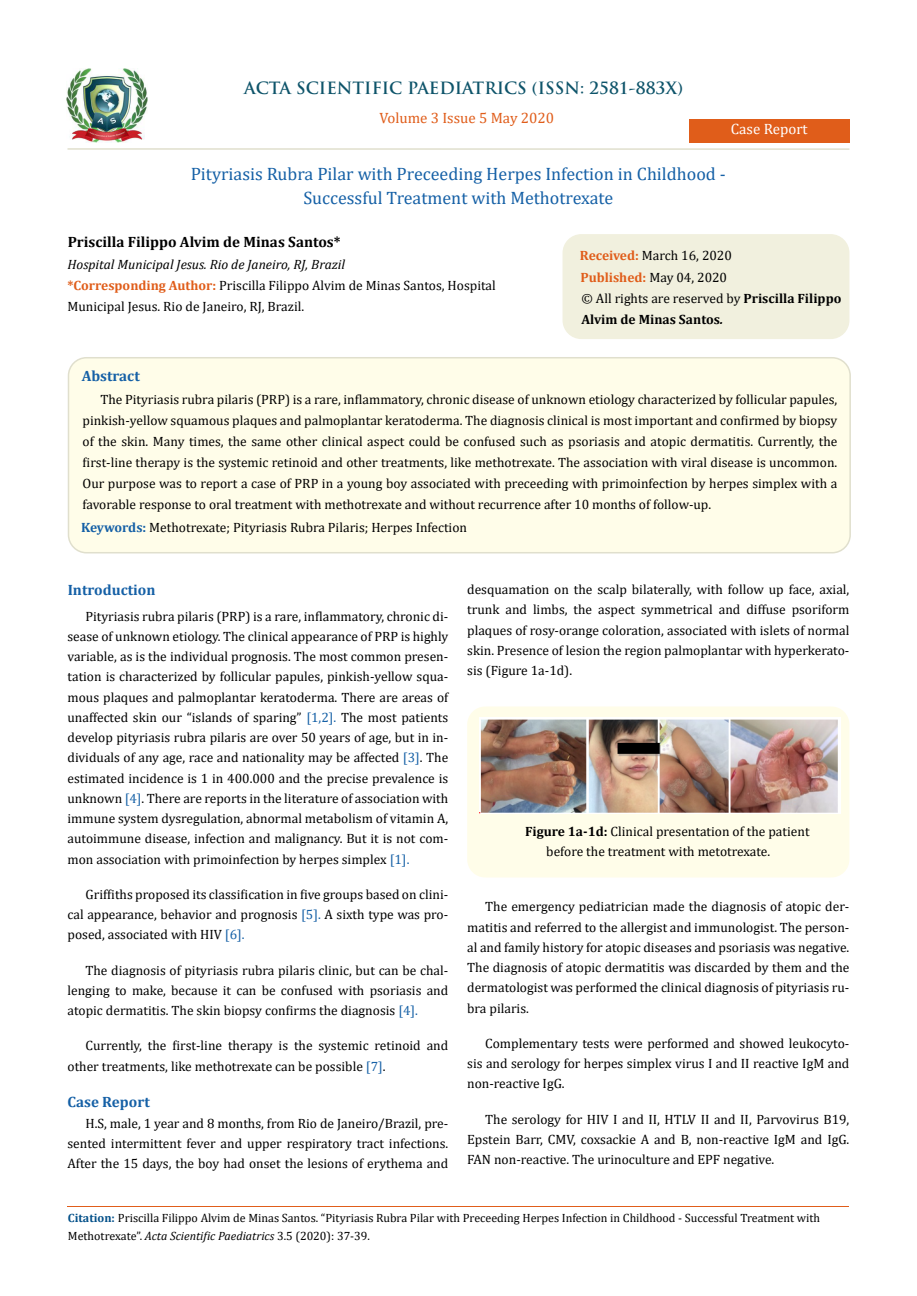
<style>
.page{position:relative;width:917px;height:1296px;background:#fff}
.page>*{position:absolute;margin:0;border:0;box-sizing:border-box;transform-origin:0 0}
.t1{font:18px/24px "Cambria";color:#1560a6;text-align:center}
.t2{font:700 16.5px "Trajan Pro";color:#0e546a}
.t3{font:700 15px "Cambria";color:#000}
.t4{font:700 15px "Cambria";color:#1560a6}
.t5{font:15px "Cambria";color:#e05d1a}
.t6{font:15px "Cambria";color:#fff}
.t7{font:13.5px/20.2px "Cambria";color:#000;text-align:justify}
.t8{font:12px/18px "Cambria";color:#000}
.s1{font-style:italic}
.s2{font-weight:700;color:#e05d1a}
.s3{font-weight:700}
.s4{font-weight:700;font-style:italic}
.s5{font-weight:700;color:#1560a6}
.s6{color:#1560a6}
.s7{font-weight:700;color:#035089}
</style>
<div class="page">
<img style="left:67px;top:68px;width:80px;height:74px">
<div style="left:689px;top:119px;width:160px;height:23px;background:#e05d1a"></div>
<div style="left:563px;top:235px;width:285px;height:103px;background:#f1f0de;border-radius:18px"></div>
<div style="left:562px;top:234px;width:287px;height:105px;border:2px solid #f1f0de;border-radius:18px"></div>
<div style="left:68px;top:358px;width:782px;height:195px;background:#fffde9;border-radius:18px"></div>
<div style="left:68px;top:357px;width:782px;height:196px;border:2px solid #e0dfcd;border-radius:18px"></div>
<div style="left:467px;top:706px;width:382px;height:172px;background:#fffde9;border-radius:18px"></div>
<img style="left:479px;top:718px;width:361px;height:95px">
<hr style="left:67px;top:148px;width:782px;height:2px;background:#e0dfcd">
<hr style="left:67px;top:1207px;width:781px;height:1px;background:#e05d1a">
<p class="t2" style="left:244px;top:77px;width:440px">ACTA SCIENTIFIC PAEDIATRICS (ISSN: 2581-883X)</p>
<p class="t5" style="left:379px;top:109px;width:176px">Volume 3 Issue 5 May 2020</p>
<p class="t6" style="left:730px;top:120px;width:78px">Case Report</p>
<h1 class="t1" style="left:191px;top:162px;width:536px">Pityriasis Rubra Pilar with Preceeding Herpes Infection in Childhood -<br>Successful Treatment with Methotrexate</h1>
<p class="t3" style="left:68px;top:231px;width:274px">Priscilla Filippo Alvim de Minas Santos*</p>
<p class="t7" style="left:67px;top:253px;width:430px;line-height:21px;text-align:left"><span class="s1">Hospital Municipal Jesus. Rio de Janeiro, RJ, Brazil<br></span><span class="s2">*Corresponding Author:</span> Priscilla Filippo Alvim de Minas Santos, Hospital<br>Municipal Jesus. Rio de Janeiro, RJ, Brazil.</p>
<p class="t7" style="left:580px;top:244px;width:263px;line-height:21.5px;text-align:left"><span class="s2">Received:</span> March 16, 2020<br><span class="s2">Published:</span> May 04, 2020<br>© All rights are reserved by <span class="s3">Priscilla Filippo<br>Alvim de Minas Santos</span><span class="s4">.</span></p>
<p class="t4" style="left:82px;top:365px;width:60px">Abstract</p>
<p class="t7" style="left:82px;top:389px;width:756px;line-height:21px;text-indent:18px">The Pityriasis rubra pilaris (PRP) is a rare, inflammatory, chronic disease of unknown etiology characterized by follicular papules, pinkish-yellow squamous plaques and palmoplantar keratoderma. The diagnosis clinical is most important and confirmed by biopsy of the skin. Many times, the same other clinical aspect could be confused such as psoriasis and atopic dermatitis. Currently, the first-line therapy is the systemic retinoid and other treatments, like methotrexate. The association with viral disease is uncommon.<br>Our purpose was to report a case of PRP in a young boy associated with preceeding with primoinfection by herpes simplex with a favorable response to oral treatment with methotrexate and without recurrence after 10 months of follow-up.</p>
<p class="t7" style="left:81px;top:517px;width:387px"><span class="s5">Keywords:</span> Methotrexate; Pityriasis Rubra Pilaris; Herpes Infection</p>
<p class="t4" style="left:68px;top:580px;width:89px">Introduction</p>
<p class="t7" style="left:67px;top:606px;width:382px;text-indent:18px">Pityriasis rubra pilaris (PRP) is a rare, inflammatory, chronic di&shy;sease of unknown etiology. The clinical appearance of PRP is highly variable, as is the individual prognosis. The most common presen&shy;tation is characterized by follicular papules, pinkish-yellow squa&shy;mous plaques and palmoplantar keratoderma. There are areas of unaffected skin our “islands of sparing” <span class="s6">[1,2].</span> The most patients develop pityriasis rubra pilaris are over 50 years of age, but in in&shy;dividuals of any age, race and nationality may be affected <span class="s6">[3]</span>. The estimated incidence is 1 in 400.000 and the precise prevalence is unknown <span class="s6">[4]</span>. There are reports in the literature of association with immune system dysregulation, abnormal metabolism of vitamin A, autoimmune disease, infection and malignancy. But it is not com&shy;mon association with primoinfection by herpes simplex <span class="s6">[1].</span></p>
<p class="t7" style="left:67px;top:884px;width:382px;text-indent:18px">Griffiths proposed its classification in five groups based on clini&shy;cal appearance, behavior and prognosis <span class="s6">[5].</span> A sixth type was pro&shy;posed, associated with HIV <span class="s6">[6].</span></p>
<p class="t7" style="left:67px;top:960px;width:382px;text-indent:18px">The diagnosis of pityriasis rubra pilaris clinic, but can be chal&shy;lenging to make, because it can be confused with psoriasis and atopic dermatitis. The skin biopsy confirms the diagnosis <span class="s6">[4].</span></p>
<p class="t7" style="left:67px;top:1036px;width:382px;text-indent:18px">Currently, the first-line therapy is the systemic retinoid and other treatments, like methotrexate can be possible <span class="s6">[7]</span>.</p>
<p class="t4" style="left:67px;top:1092px;width:84px">Case Report</p>
<p class="t7" style="left:67px;top:1113px;width:382px;text-indent:18px">H.S, male, 1 year and 8 months, from Rio de Janeiro/Brazil, pre&shy;sented intermittent fever and upper respiratory tract infections.<br>After the 15 days, the boy had onset the lesions of erythema and</p>
<p class="t7" style="left:467px;top:579px;width:384px">desquamation on the scalp bilaterally, with follow up face, axial, trunk and limbs, the aspect symmetrical and diffuse psoriform plaques of rosy-orange coloration, associated with islets of normal skin. Presence of lesion the region palmoplantar with hyperkerato&shy;sis (Figure 1a-1d).</p>
<p class="t7" style="left:546px;top:821px;width:265px;text-indent:-21px"><span class="s3">Figure 1a-1d:</span> Clinical presentation of the patient before the treatment with metotrexate.</p>
<p class="t7" style="left:467px;top:897px;width:384px;text-indent:18px">The emergency pediatrician made the diagnosis of atopic der&shy;matitis and referred to the allergist and immunologist. The person&shy;al and family history for atopic diseases and psoriasis was negative.<br>The diagnosis of atopic dermatitis was discarded by them and the dermatologist was performed the clinical diagnosis of pityriasis ru&shy;bra pilaris.</p>
<p class="t7" style="left:467px;top:1033px;width:384px;text-indent:18px">Complementary tests were performed and showed leukocyto&shy;sis and serology for herpes simplex virus I and II reactive IgM and non-reactive IgG.</p>
<p class="t7" style="left:467px;top:1109px;width:384px;text-indent:18px">The serology for HIV I and II, HTLV II and II, Parvovirus B19, Epstein Barr, CMV, coxsackie A and B, non-reactive IgM and IgG.<br>FAN non-reactive. The urinoculture and EPF negative.</p>
<p class="t8" style="left:68px;top:1209px;width:753px"><span class="s7">Citation:</span> Priscilla Filippo Alvim de Minas Santos. “Pityriasis Rubra Pilar with Preceeding Herpes Infection in Childhood - Successful Treatment with<br>Methotrexate”. <span class="s1">Acta Scientific Paediatrics</span> 3.5 (2020): 37-39.</p>
</div>
